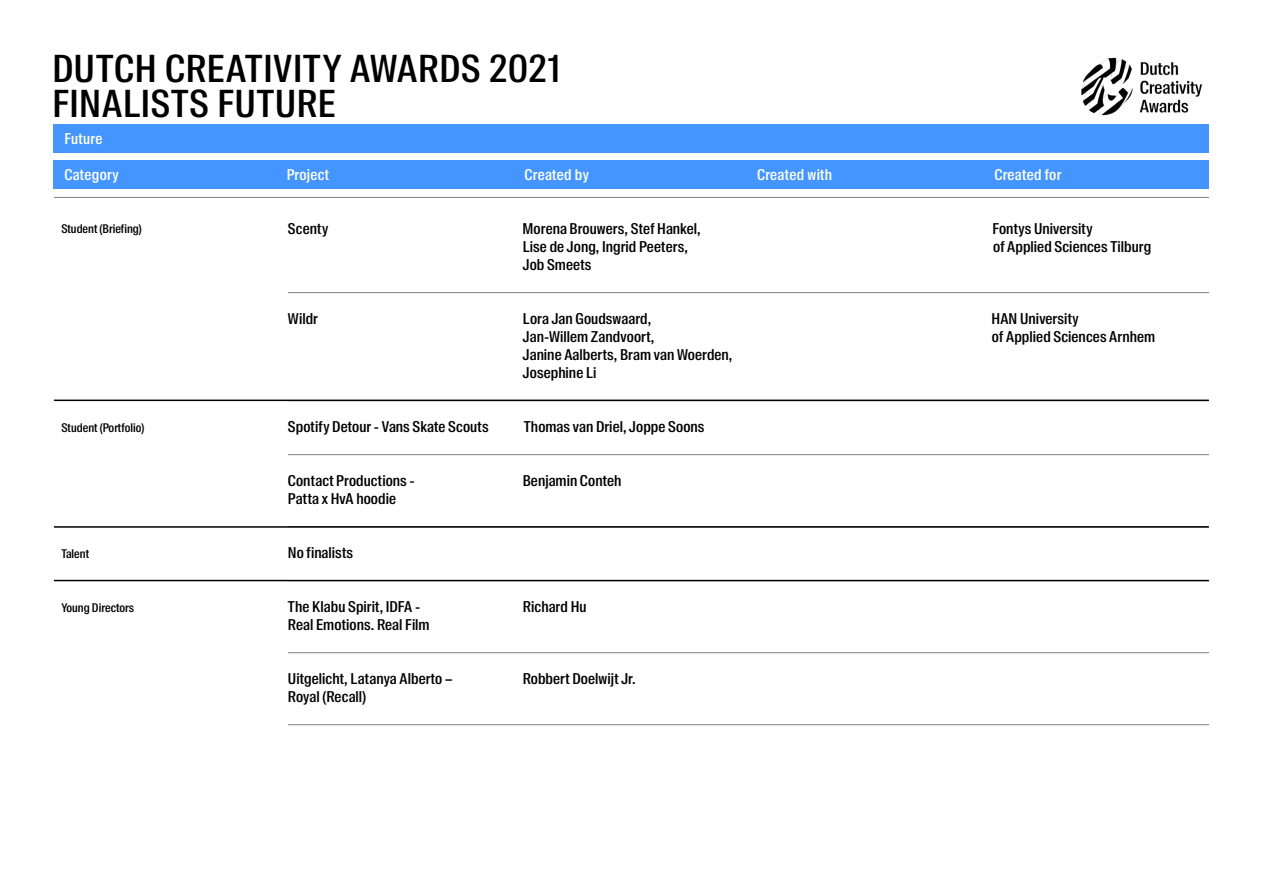
<style>
.page{position:relative;width:1263px;height:893px;background:#fff}
.page>*{position:absolute;margin:0;border:0;box-sizing:border-box;transform-origin:0 0}
.t1{font:500 37.5px/34.5px "Suisse Intl Condensed";letter-spacing:.025em;color:#000}
.t2{font:500 15px/18px "Suisse Intl Condensed";letter-spacing:.005em;color:#000}
.t3{font:500 15px "Suisse Intl Condensed";letter-spacing:.02em;color:#fff}
.t4{font:500 12px "Suisse Intl Condensed";color:#000}
</style>
<div class="page">
<div style="left:54px;top:125px;width:1155px;height:28px;background:#4495ff"></div>
<div style="left:54px;top:161px;width:1155px;height:28px;background:#4495ff"></div>
<hr style="left:54px;top:197px;width:1155px;height:1px;background:#808080">
<hr style="left:288px;top:292px;width:921px;height:1px;background:#808080">
<hr style="left:288px;top:454px;width:921px;height:1px;background:#808080">
<hr style="left:288px;top:652px;width:921px;height:1px;background:#808080">
<hr style="left:288px;top:724px;width:921px;height:1px;background:#808080">
<img style="left:1081px;top:57px;width:122px;height:59px">
<hr style="left:54px;top:400px;width:1155px;height:1px;background:#000">
<hr style="left:54px;top:526px;width:1155px;height:2px;background:#000">
<hr style="left:54px;top:580px;width:1155px;height:1px;background:#000">
<h1 class="t1" style="left:52px;top:52px;width:509px">DUTCH CREATIVITY AWARDS 2021<br>FINALISTS FUTURE</h1>
<p class="t3" style="left:64px;top:130px;width:39px">Future</p>
<p class="t3" style="left:64px;top:166px;width:56px">Category</p>
<p class="t3" style="left:287px;top:166px;width:44px">Project</p>
<p class="t3" style="left:524px;top:166px;width:66px">Created by</p>
<p class="t3" style="left:757px;top:166px;width:76px">Created with</p>
<p class="t3" style="left:994px;top:166px;width:68px">Created for</p>
<p class="t4" style="left:61px;top:222px;width:82px">Student (Briefing)</p>
<p class="t2" style="left:288px;top:220px;width:42px">Scenty</p>
<p class="t2" style="left:523px;top:220px;width:180px">Morena Brouwers, Stef Hankel,</p>
<p class="t2" style="left:992px;top:220px;width:102px">Fontys University</p>
<p class="t2" style="left:523px;top:238px;width:167px">Lise de Jong, Ingrid Peeters,</p>
<p class="t2" style="left:993px;top:238px;width:160px">of Applied Sciences Tilburg</p>
<p class="t2" style="left:523px;top:256px;width:70px">Job Smeets</p>
<p class="t2" style="left:288px;top:310px;width:31px">Wildr</p>
<p class="t2" style="left:523px;top:310px;width:130px">Lora Jan Goudswaard,</p>
<p class="t2" style="left:991px;top:310px;width:89px">HAN University</p>
<p class="t2" style="left:523px;top:328px;width:133px">Jan-Willem Zandvoort,</p>
<p class="t2" style="left:992px;top:328px;width:165px">of Applied Sciences Arnhem</p>
<p class="t2" style="left:523px;top:346px;width:211px">Janine Aalberts, Bram van Woerden,<br>Josephine Li</p>
<p class="t4" style="left:62px;top:421px;width:84px">Student (Portfolio)</p>
<p class="t2" style="left:288px;top:418px;width:202px">Spotify Detour - Vans Skate Scouts</p>
<p class="t2" style="left:524px;top:418px;width:182px">Thomas van Driel, Joppe Soons</p>
<p class="t2" style="left:288px;top:472px;width:128px">Contact Productions -</p>
<p class="t2" style="left:523px;top:472px;width:100px">Benjamin Conteh</p>
<p class="t2" style="left:288px;top:490px;width:110px">Patta x HvA hoodie</p>
<p class="t4" style="left:62px;top:547px;width:29px">Talent</p>
<p class="t2" style="left:288px;top:544px;width:67px">No finalists</p>
<p class="t4" style="left:61px;top:601px;width:74px">Young Directors</p>
<p class="t2" style="left:288px;top:598px;width:134px">The Klabu Spirit, IDFA -</p>
<p class="t2" style="left:523px;top:598px;width:65px">Richard Hu</p>
<p class="t2" style="left:288px;top:616px;width:143px">Real Emotions. Real Film</p>
<p class="t2" style="left:288px;top:670px;width:166px">Uitgelicht, Latanya Alberto –</p>
<p class="t2" style="left:523px;top:670px;width:114px">Robbert Doelwijt Jr.</p>
<p class="t2" style="left:288px;top:688px;width:80px">Royal (Recall)</p>
</div>
